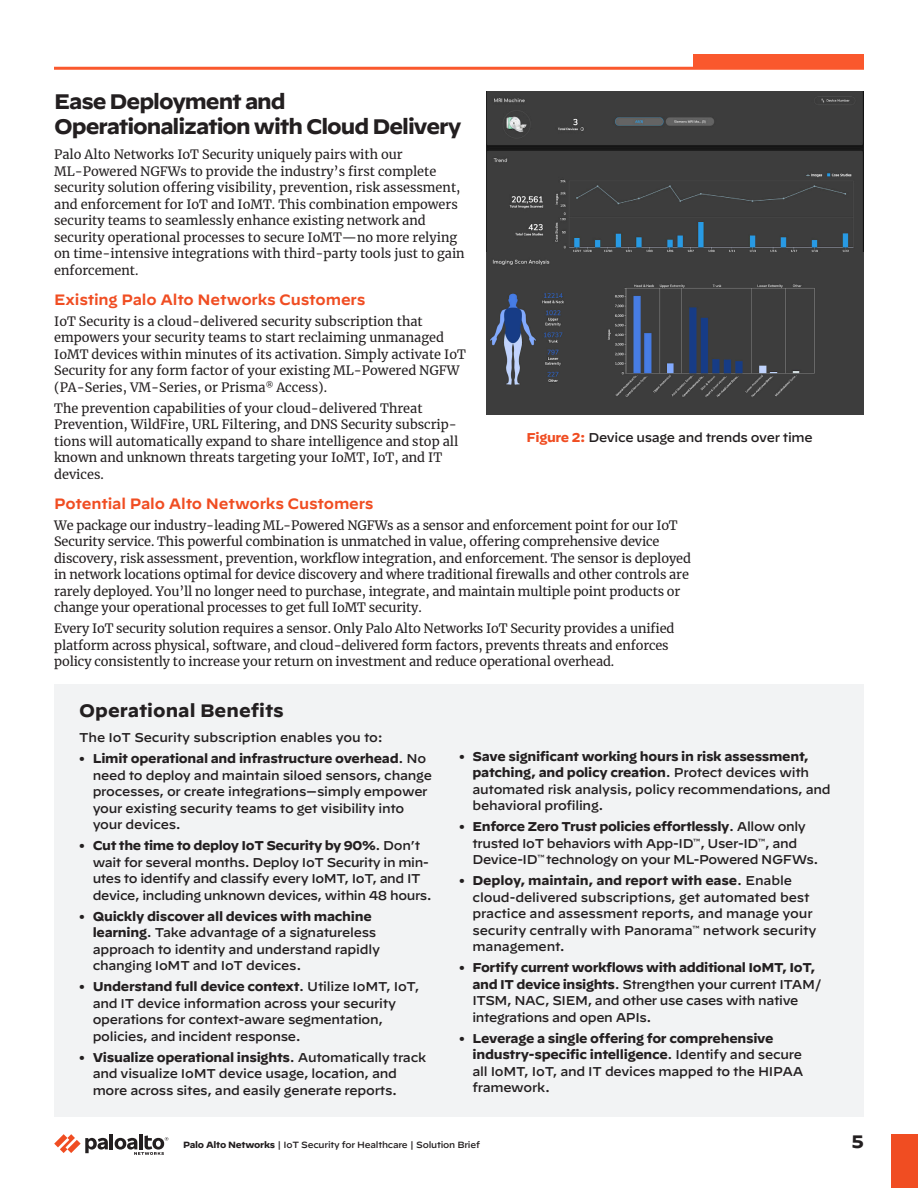
<style>
.page{position:relative;width:918px;height:1188px;background:#fff}
.page>*{position:absolute;margin:0;border:0;box-sizing:border-box;transform-origin:0 0}
.t1{font:700 21px/25.2px "Decimal";letter-spacing:-.05em;color:#231f20}
.title-page-sidebar-h{font:700 18px "Decimal";color:#231f20}
.t2{font:600 15px "Decimal";letter-spacing:-.01em;color:#f04d22}
.body-text{font:12.75px/16.5px "Merriweather";color:#231f20}
.body-text-2{font:500 12.75px/16.5px "Decimal";letter-spacing:-.02em;color:#231f20}
.t3{font:700 12.75px/16.5px "Decimal";letter-spacing:-.02em;color:#231f20}
.figure-title{font:500 12.75px "Decimal";letter-spacing:-.025em;color:#231f20}
.t4{font:500 9px "Decimal";letter-spacing:-.025em;color:#231f20}
.s1{font-weight:700;color:#f04d22}
.s2{font-weight:700}
.s3{font-weight:500}
</style>
<div class="page">
<hr style="left:110px;top:1134px;width:3px;height:15px;background:#231f20">
<svg style="left:54px;top:1134px;width:54px;height:19px"></svg>
<hr style="left:139px;top:1134px;width:4px;height:15px;background:#231f20">
<svg style="left:115px;top:1135px;width:53px;height:20px"></svg>
<div style="left:891px;top:1134px;width:27px;height:54px;background:#f04d22"></div>
<div style="left:693px;top:54px;width:171px;height:14px;background:#fa582d"></div>
<hr style="left:54px;top:67px;width:810px;height:3px;background:#fa582d">
<img style="left:486px;top:92px;width:378px;height:323px">
<div style="left:54px;top:685px;width:810px;height:432px;background:#f2f3f4"></div>
<p class="t1" style="left:54px;top:89px;width:409px">Ease Deployment and<br>Operationalization with Cloud Delivery</p>
<p class="body-text" style="left:54px;top:146px;width:412px">Palo Alto Networks IoT Security uniquely pairs with our ML-Powered NGFWs to provide the industry’s first complete security solution offering visibility, prevention, risk assessment, and enforcement for IoT and IoMT. This combination empowers security teams to seamlessly enhance existing network and security operational processes to secure IoMT—no more relying on time-intensive integrations with third-party tools just to gain enforcement.</p>
<p class="t2" style="left:54px;top:285px;width:313px">Existing Palo Alto Networks Customers</p>
<p class="body-text" style="left:54px;top:313px;width:413px">IoT Security is a cloud-delivered security subscription that empowers your security teams to start reclaiming unmanaged IoMT devices within minutes of its activation. Simply activate IoT Security for any form factor of your existing ML-Powered NGFW (PA-Series, VM-Series, or Prisma<sup>®</sup> Access).</p>
<p class="body-text" style="left:54px;top:400px;width:406px">The prevention capabilities of your cloud-delivered Threat Prevention, WildFire, URL Filtering, and DNS Security subscrip&shy;tions will automatically expand to share intelligence and stop all known and unknown threats targeting your IoMT, IoT, and IT devices.</p>
<p class="t2" style="left:54px;top:489px;width:321px">Potential Palo Alto Networks Customers</p>
<p class="body-text" style="left:54px;top:517px;width:638px">We package our industry-leading ML-Powered NGFWs as a sensor and enforcement point for our IoT Security service. This powerful combination is unmatched in value, offering comprehensive device discovery, risk assessment, prevention, workflow integration, and enforcement. The sensor is deployed in network locations optimal for device discovery and where traditional firewalls and other controls are rarely deployed. You’ll no longer need to purchase, integrate, and maintain multiple point products or change your operational processes to get full IoMT security.</p>
<p class="body-text" style="left:54px;top:620px;width:622px">Every IoT security solution requires a sensor. Only Palo Alto Networks IoT Security provides a unified platform across physical, software, and cloud-delivered form factors, prevents threats and enforces policy consistently to increase your return on investment and reduce operational overhead.</p>
<p class="figure-title" style="left:527px;top:426px;width:288px"><span class="s1">Figure 2:</span> Device usage and trends over time</p>
<p class="title-page-sidebar-h" style="left:79px;top:700px;width:206px">Operational Benefits</p>
<p class="body-text-2" style="left:79px;top:728px;width:305px">The IoT Security subscription enables you to:</p>
<p class="body-text-2" style="left:93px;top:749px;width:341px;text-indent:-14px"><span class="s2">• Limit operational and infrastructure overhead</span>. No need to deploy and maintain siloed sensors, change processes, or create integrations—simply empower your existing security teams to get visibility into your devices.</p>
<p class="body-text-2" style="left:93px;top:836px;width:341px;text-indent:-14px"><span class="s2">• Cut the time to deploy IoT Security by 90%</span>. Don’t wait for several months. Deploy IoT Security in min&shy;utes to identify and classify every IoMT, IoT, and IT device, including unknown devices, within 48 hours.</p>
<p class="body-text-2" style="left:93px;top:907px;width:289px;text-indent:-14px"><span class="s2">• Quickly discover all devices with machine learning</span>. Take advantage of a signatureless approach to identity and understand rapidly changing IoMT and IoT devices.</p>
<p class="body-text-2" style="left:93px;top:977px;width:328px;text-indent:-14px"><span class="s2">• Understand full device context</span>. Utilize IoMT, IoT, and IT device information across your security operations for context-aware segmentation, policies, and incident response.</p>
<p class="body-text-2" style="left:93px;top:1048px;width:335px;text-indent:-14px"><span class="s2">• Visualize operational insights</span>. Automatically track and visualize IoMT device usage, location, and more across sites, and easily generate reports.</p>
<p class="body-text-2" style="left:472px;top:746px;width:360px;text-indent:-14px"><span class="s2">• Save significant working hours in risk assessment, patching, and policy creation</span>. Protect devices with automated risk analysis, policy recommendations, and behavioral profiling.</p>
<p class="body-text-2" style="left:472px;top:817px;width:348px;text-indent:-14px"><span class="s2">• Enforce Zero Trust policies effortlessly</span>. Allow only trusted IoT behaviors with App-ID<sup>™</sup>, User-ID<sup>™</sup>, and<br>Device-ID<sup>™</sup> technology on your ML-Powered NGFWs.</p>
<p class="body-text-2" style="left:472px;top:871px;width:346px;text-indent:-14px"><span class="s2">• Deploy, maintain, and report with ease</span>. Enable cloud-delivered subscriptions, get automated best practice and assessment reports, and manage your security centrally with Panorama<sup>™</sup> network security management.</p>
<p class="body-text-2" style="left:472px;top:958px;width:351px;text-indent:-14px"><span class="s2">• Fortify current workflows with additional IoMT, IoT, and IT device insights</span>. Strengthen your current ITAM/ ITSM, NAC, SIEM, and other use cases with native integrations and open APIs.</p>
<p class="t3" style="left:472px;top:1030px;width:333px;text-indent:-14px">• Leverage a single offering for comprehensive industry-specific intelligence<span class="s3">. Identify and secure all IoMT, IoT, and IT devices mapped to the HIPAA framework.</span></p>
<p class="t4" style="left:183px;top:1137px;width:298px"><span class="s2">Palo Alto Networks</span> | IoT Security for Healthcare | Solution Brief</p>
<h2 class="title-page-sidebar-h" style="left:852px;top:1132px;width:14px">5</h2>
</div>
